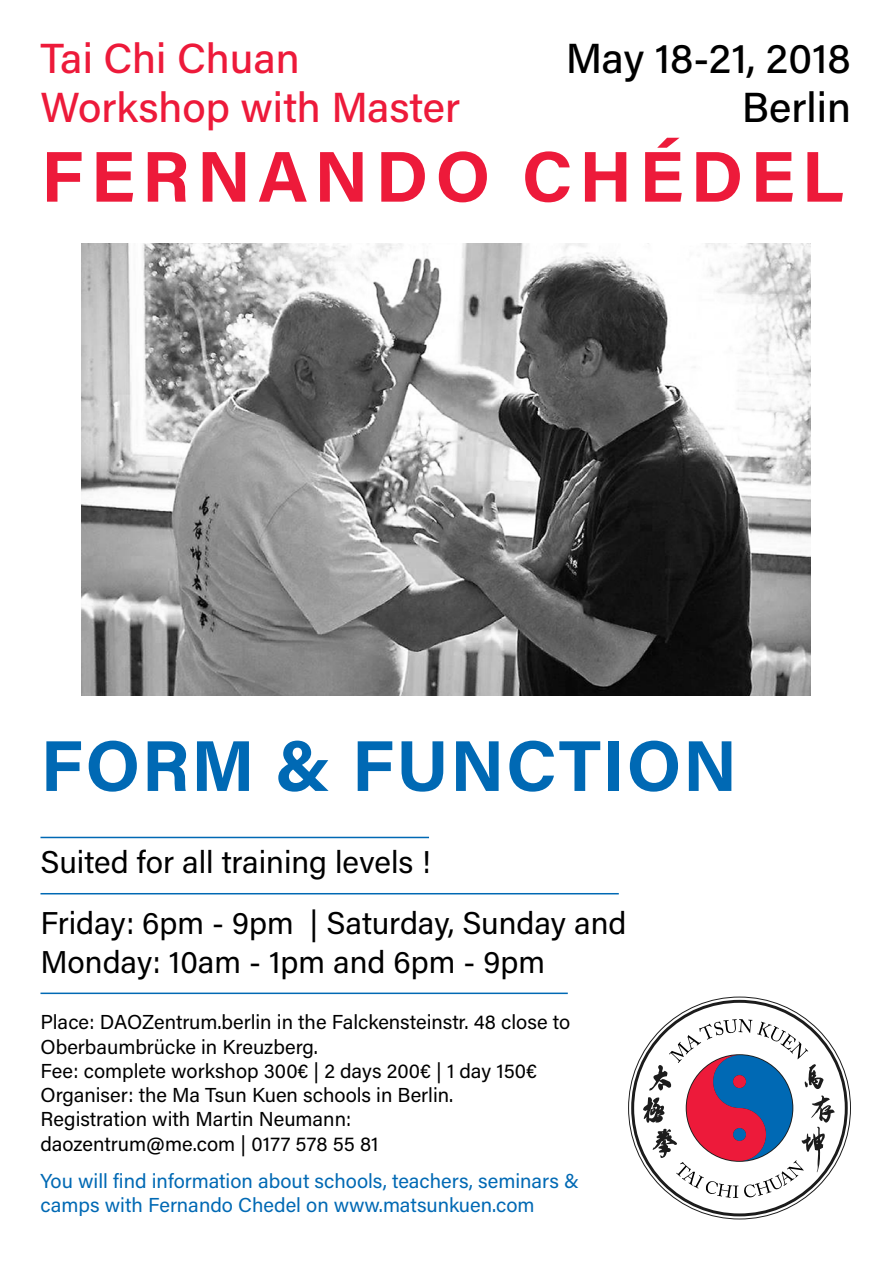
<style>
.page{position:relative;width:893px;height:1263px;background:#fff}
.page>*{position:absolute;margin:0;border:0;box-sizing:border-box;transform-origin:0 0}
.t1{font:700 72px "Acumin Pro";letter-spacing:.02em;color:#0069b4}
.t2{font:700 71.85px "Acumin Pro";letter-spacing:.095em;color:#ed1a3a}
.t3{font:500 42px/49.2px "Acumin Pro";letter-spacing:-.005em;color:#ed1a3a}
.t4{font:500 42px/49.5px "Acumin Pro";color:#000;text-align:right}
.t5{font:31.5px/38.4px "Acumin Pro";color:#000}
.t6{font:20.25px/24.3px "Acumin Pro";color:#000}
.t7{font:20.25px/24.3px "Acumin Pro";color:#0069b4}
</style>
<div class="page">
<hr style="left:40px;top:893px;width:579px;height:1px;background:#0069b4">
<hr style="left:40px;top:992px;width:528px;height:2px;background:#0069b4">
<hr style="left:40px;top:837px;width:389px;height:1px;background:#0069b4">
<svg style="left:628px;top:996px;width:223px;height:223px"></svg>
<svg style="left:631px;top:1000px;width:217px;height:216px"></svg>
<img style="left:81px;top:244px;width:729px;height:451px">
<h3 class="t3" style="left:40px;top:32px;width:421px">Tai Chi Chuan<br>Workshop with Master</h3>
<h3 class="t4" style="left:566px;top:32px;width:287px">May 18-21, 2018<br>Berlin</h3>
<h2 class="t2" style="left:41px;top:126px;width:804px">FERNANDO CHÉDEL</h2>
<h1 class="t1" style="left:40px;top:715px;width:698px">FORM &amp; FUNCTION</h1>
<h3 class="t5" style="left:40px;top:842px;width:392px">Suited for all training levels !</h3>
<h3 class="t5" style="left:40px;top:903px;width:587px">Friday: 6pm - 9pm | Saturday, Sunday and<br>Monday: 10am - 1pm and 6pm - 9pm</h3>
<p class="t6" style="left:40px;top:1009px;width:531px">Place: DAOZentrum.berlin in the Falckensteinstr. 48 close to Oberbaumbrücke in Kreuzberg.<br>Fee: complete workshop 300€ | 2 days 200€ | 1 day 150€ Organiser: the Ma Tsun Kuen schools in Berlin.<br>Registration with Martin Neumann:<br>daozentrum@me.com | 0177 578 55 81</p>
<p class="t7" style="left:40px;top:1168px;width:540px">You will find information about schools, teachers, seminars &amp; camps with Fernando Chedel on www.matsunkuen.com</p>
</div>
